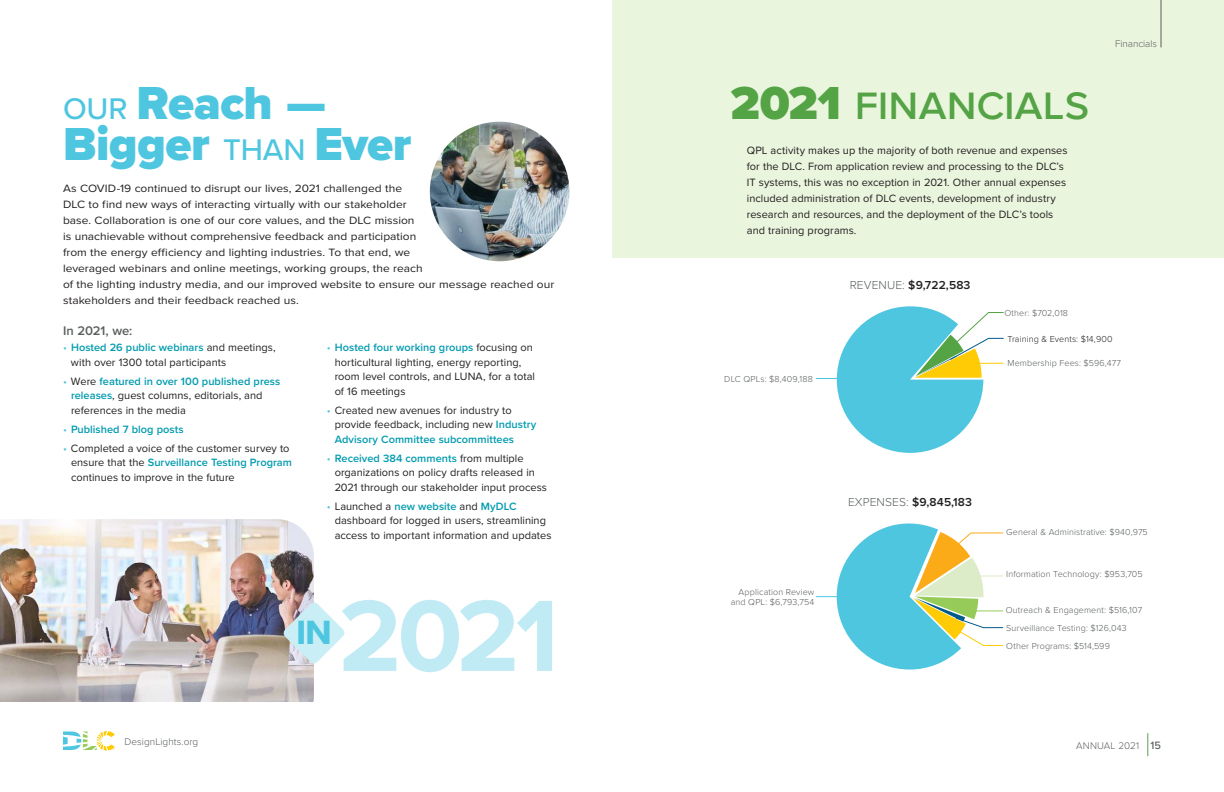
<style>
.page{position:relative;width:1224px;height:792px;background:#fff}
.page>*{position:absolute;margin:0;border:0;box-sizing:border-box;transform-origin:0 0}
.t1{font:700 105px "Proxima Nova";color:#c1ebf4}
.t2{font:900 48px/41px "Proxima Nova";letter-spacing:-.01em;color:#4fc6e0}
.t3{font:500 48px "Proxima Nova";letter-spacing:-.005em;color:#54a345}
.t4{font:700 42.3px "Proxima Nova";color:#4fc6e0}
.t5{font:600 13px "Proxima Nova";letter-spacing:-.01em;color:#5a5e5e}
.t6{font:600 12px "Proxima Nova";letter-spacing:.01em;color:#221f1f}
.t7{font:11px/14.5px "Proxima Nova";letter-spacing:.005em;color:#221f1f}
.t8{font:11px/16px "Proxima Nova";letter-spacing:.005em;color:#221f1f;scale:1.09 1}
.t9{font:600 11px "Proxima Nova";letter-spacing:.005em;color:#009baf}
.t10{font:300 10px "Proxima Nova";letter-spacing:.005em;color:#5a5e5e}
.t11{font:300 9px/18px "Proxima Nova";letter-spacing:.01em;color:#5a5e5e}
.t12{font:300 9px "Proxima Nova";letter-spacing:.01em;color:#221f1f}
.s1{font-weight:500;font-size:31px}
.s2{color:#4fc6e0}
.s3{font-weight:600;color:#009baf}
.s4{font-weight:400;color:#4fc6e0}
.s5{font-weight:900}
.s6{font-weight:300;color:#5a5e5e}
.s7{font-weight:500;font-size:11px}
</style>
<div class="page">
<div style="left:612px;top:0;width:612px;height:258px;background:#eaf5de"></div>
<hr style="left:1161px;top:0;width:1px;height:47px;background:#5a5e5e">
<svg style="left:63px;top:731px;width:52px;height:19px"></svg>
<svg style="left:1148px;top:733px;width:1px;height:23px"></svg>
<img style="left:430px;top:122px;width:139px;height:139px;border-radius:70px">
<img style="left:0;top:519px;width:314px;height:183px">
<svg style="left:283px;top:602px;width:62px;height:62px"></svg>
<hr style="left:816px;top:378px;width:40px;height:1px;background:#4fc6e0">
<hr style="left:816px;top:596px;width:40px;height:1px;background:#4fc6e0">
<svg style="left:830px;top:523px;width:173px;height:147px"></svg>
<svg style="left:837px;top:306px;width:167px;height:147px"></svg>
<hr style="left:971px;top:576px;width:32px;height:1px;background:#dcecc9">
<hr style="left:971px;top:611px;width:32px;height:1px;background:#97cb59">
<h2 class="t2" style="left:63px;top:85px;width:350px"><span class="s1">OUR</span> Reach —<br>Bigger <span class="s1">THAN</span> Ever</h2>
<p class="t8" style="left:63px;top:180px;width:452px">As COVID-19 continued to disrupt our lives, 2021 challenged the<br>DLC to find new ways of interacting virtually with our stakeholder<br>base. Collaboration is one of our core values, and the DLC mission<br>is unachievable without comprehensive feedback and participation<br>from the energy efficiency and lighting industries. To that end, we<br>leveraged webinars and online meetings, working groups, the reach<br>of the lighting industry media, and our improved website to ensure our message reached our stakeholders and their feedback reached us.</p>
<p class="t5" style="left:63px;top:325px;width:71px">In 2021, we:</p>
<p class="t7" style="left:71px;top:341px;width:206px;text-indent:-8px"><span class="s2">•</span> <span class="s3">Hosted 26 public webinars</span> and meetings, with over 1300 total participants</p>
<p class="t7" style="left:71px;top:374px;width:211px;text-indent:-8px"><span class="s2">•</span> Were <span class="s3">featured in over 100 published press releases</span>, guest columns, editorials, and references in the media</p>
<p class="t9" style="left:63px;top:424px;width:122px"><span class="s4">•</span> Published 7 blog posts</p>
<p class="t7" style="left:71px;top:441px;width:222px;text-indent:-8px"><span class="s2">•</span> Completed a voice of the customer survey to ensure that the <span class="s3">Surveillance Testing Program </span>continues to improve in the future</p>
<p class="t7" style="left:335px;top:341px;width:202px;text-indent:-8px"><span class="s2">•</span> <span class="s3">Hosted four working groups</span> focusing on horticultural lighting, energy reporting, room level controls, and LUNA, for a total of 16 meetings</p>
<p class="t7" style="left:335px;top:404px;width:203px;text-indent:-8px"><span class="s2">•</span> Created new avenues for industry to provide feedback, including new <span class="s3">Industry<br>Advisory Committee subcommittees</span></p>
<p class="t7" style="left:335px;top:452px;width:214px;text-indent:-8px"><span class="s2">•</span> <span class="s3">Received 384 comments</span> from multiple organizations on policy drafts released in<br>2021 through our stakeholder input process</p>
<p class="t7" style="left:335px;top:500px;width:218px;text-indent:-8px"><span class="s2">•</span> Launched a <span class="s3">new website</span> and <span class="s3">MyDLC </span>dashboard for logged in users, streamlining access to important information and updates</p>
<p class="t10" style="left:125px;top:737px;width:75px">DesignLights.org</p>
<h3 class="t4" style="left:296px;top:612px;width:38px">in</h3>
<h1 class="t1" style="left:339px;top:592px;width:222px">2021</h1>
<h2 class="t3" style="left:730px;top:83px;width:360px"><span class="s5">2021</span> financials</h2>
<p class="t7" style="left:747px;top:143px;width:322px;line-height:16px">QPL activity makes up the majority of both revenue and expenses for the DLC. From application review and processing to the DLC’s IT systems, this was no exception in 2021. Other annual expenses included administration of DLC events, development of industry research and resources, and the deployment of the DLC’s tools and training programs.</p>
<p class="t6" style="left:850px;top:280px;width:122px"><span class="s6">REVENUE:</span> $9,722,583</p>
<p class="t11" style="left:1004px;top:304px;width:65px">Other: $702,018</p>
<p class="t10" style="left:1115px;top:39px;width:44px">Financials</p>
<p class="t11" style="left:724px;top:370px;width:90px">DLC QPLs: $8,409,188</p>
<p class="t12" style="left:1007px;top:335px;width:107px">Training &amp; Events: $14,900</p>
<p class="t11" style="left:1007px;top:355px;width:115px">Membership Fees: $596,477</p>
<p class="t11" style="left:731px;top:588px;width:85px;line-height:10px;text-align:right">Application Review and QPL: $6,793,754</p>
<p class="t6" style="left:848px;top:497px;width:126px"><span class="s6">EXPENSES:</span> $9,845,183</p>
<p class="t11" style="left:1006px;top:524px;width:143px">General &amp; Administrative: $940,975</p>
<p class="t11" style="left:1006px;top:566px;width:138px">Information Technology: $953,705</p>
<p class="t11" style="left:1006px;top:602px;width:138px">Outreach &amp; Engagement: $516,107<br>Surveillance Testing: $126,043<br>Other Programs: $514,599</p>
<p class="t10" style="left:1076px;top:741px;width:86px">ANNUAL 2021 <span class="s7">15</span></p>
</div>
